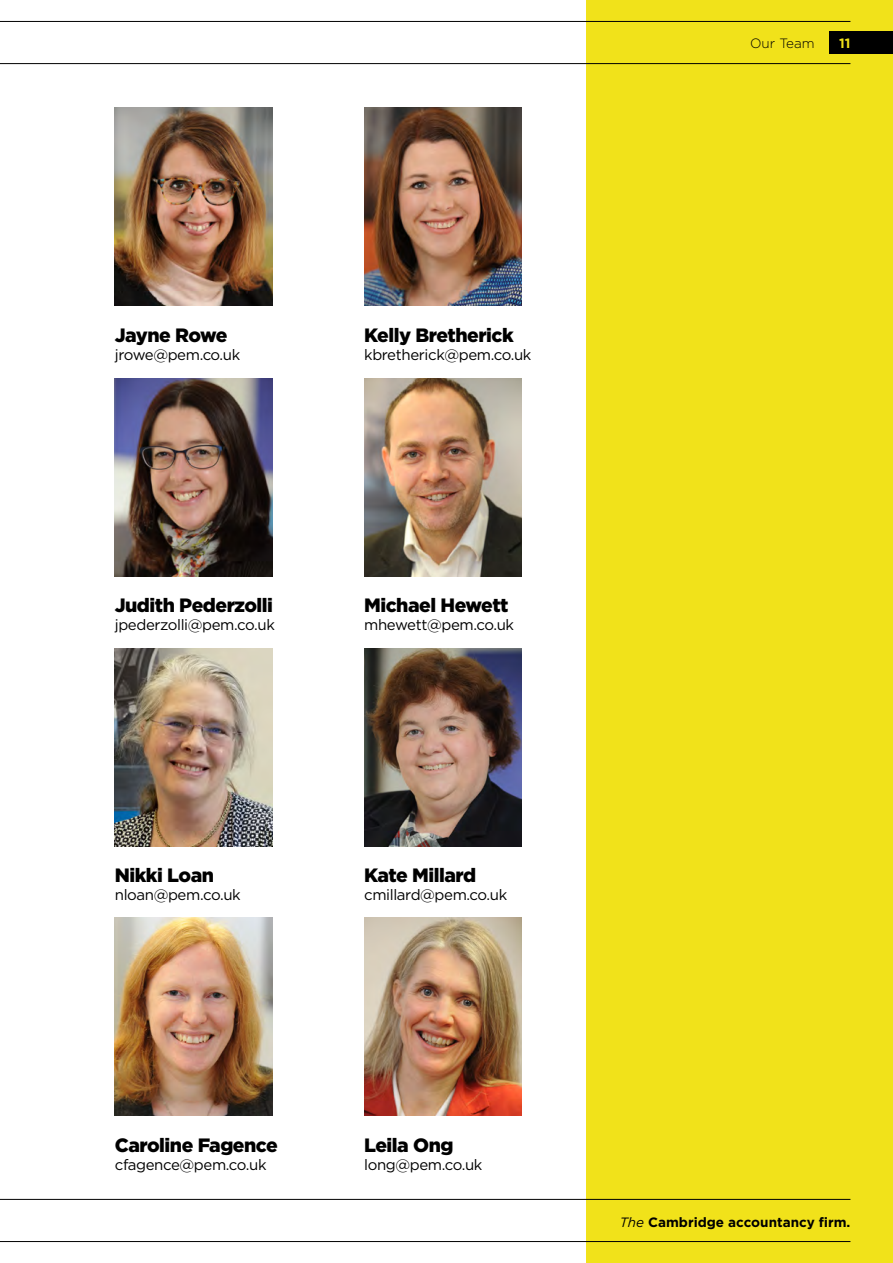
<style>
.page{position:relative;width:893px;height:1263px;background:#fff}
.page>*{position:absolute;margin:0;border:0;box-sizing:border-box;transform-origin:0 0}
.t1{font:900 19.35px "Gotham";letter-spacing:-.025em;color:#000}
.t2{font:15px "Gotham";letter-spacing:-.025em;color:#000}
.t3{font:700 13.5px "Gotham";color:#000}
.t4{font:300 13.5px "Gotham";color:#000}
.t5{font:700 13.5px "Gotham";color:#f1e21a}
.s1{font-weight:400;font-style:italic}
</style>
<div class="page">
<div style="left:587px;top:0;width:306px;height:1263px;background:#f1e21a"></div>
<img style="left:364px;top:378px;width:158px;height:198px">
<img style="left:364px;top:648px;width:157px;height:198px">
<img style="left:115px;top:648px;width:157px;height:198px">
<img style="left:115px;top:918px;width:157px;height:198px">
<img style="left:364px;top:918px;width:157px;height:198px">
<img style="left:364px;top:107px;width:158px;height:198px">
<img style="left:115px;top:107px;width:157px;height:198px">
<img style="left:115px;top:378px;width:157px;height:198px">
<div style="left:829px;top:32px;width:64px;height:22px;background:#000"></div>
<hr style="left:0;top:1241px;width:850px;height:1px;background:#000">
<hr style="left:0;top:1199px;width:850px;height:1px;background:#000">
<hr style="left:0;top:63px;width:850px;height:1px;background:#000">
<hr style="left:0;top:21px;width:850px;height:1px;background:#000">
<p class="t4" style="left:750px;top:35px;width:66px">Our Team</p>
<p class="t5" style="left:839px;top:34px;width:13px">11</p>
<p class="t1" style="left:115px;top:322px;width:114px">Jayne Rowe</p>
<p class="t2" style="left:115px;top:345px;width:127px">jrowe@pem.co.uk</p>
<p class="t1" style="left:364px;top:322px;width:151px">Kelly Bretherick</p>
<p class="t2" style="left:364px;top:345px;width:169px">kbretherick@pem.co.uk</p>
<p class="t1" style="left:115px;top:592px;width:160px">Judith Pederzolli</p>
<p class="t2" style="left:115px;top:615px;width:162px">jpederzolli@pem.co.uk</p>
<p class="t1" style="left:364px;top:592px;width:146px">Michael Hewett</p>
<p class="t2" style="left:364px;top:615px;width:151px">mhewett@pem.co.uk</p>
<p class="t1" style="left:115px;top:862px;width:101px">Nikki Loan</p>
<p class="t2" style="left:115px;top:885px;width:127px">nloan@pem.co.uk</p>
<p class="t1" style="left:364px;top:862px;width:113px">Kate Millard</p>
<p class="t2" style="left:364px;top:885px;width:145px">cmillard@pem.co.uk</p>
<p class="t1" style="left:115px;top:1132px;width:164px">Caroline Fagence</p>
<p class="t2" style="left:115px;top:1155px;width:153px">cfagence@pem.co.uk</p>
<p class="t1" style="left:364px;top:1132px;width:91px">Leila Ong</p>
<p class="t2" style="left:364px;top:1155px;width:120px">long@pem.co.uk</p>
<p class="t3" style="left:620px;top:1213px;width:232px"><span class="s1">The</span> Cambridge accountancy firm.</p>
</div>
